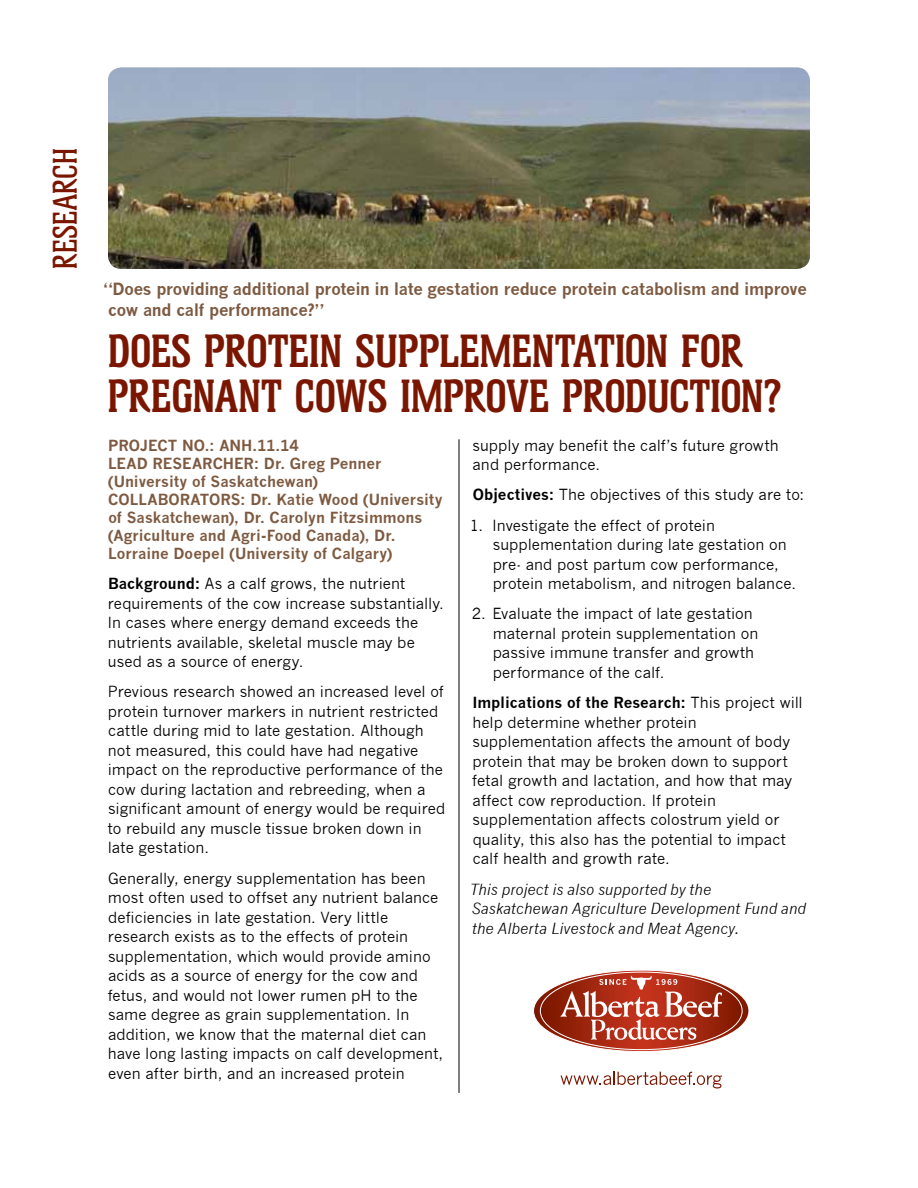
<style>
.page{position:relative;width:918px;height:1188px;background:#fff}
.page>*{position:absolute;margin:0;border:0;box-sizing:border-box;transform-origin:0 0}
.t1{font:600 45px/45px "Helium TS";letter-spacing:.005em;color:#7a1600}
.t2{font:500 33px "Helium TS";letter-spacing:.005em;color:#7a1600}
.t3{font:700 16.5px/21px "News Gothic";letter-spacing:-.02em;color:#7d5a41}
.t4{font:15px/19.5px "News Gothic";color:#000}
.t5{font:700 15px/18px "News Gothic";letter-spacing:-.005em;color:#7d5a41}
.t6{font:italic 15px/19.5px "News Gothic";letter-spacing:.005em;color:#000}
.s1{font-weight:700}
</style>
<div class="page">
<img style="left:108px;top:68px;width:702px;height:201px">
<hr style="left:459px;top:439px;width:1px;height:654px;background:#000">
<svg style="left:534px;top:970px;width:215px;height:82px"></svg>
<svg style="left:561px;top:1072px;width:161px;height:16px"></svg>
<h2 class="t2" style="left:47px;top:269px;width:122px;rotate:-90deg">Research</h2>
<p class="t3" style="left:108px;top:278px;width:700px;text-indent:-5px">“Does providing additional protein in late gestation reduce protein catabolism and improve cow and calf performance?”</p>
<h1 class="t1" style="left:108px;top:330px;width:676px">DOES PROTEIN SUPPLEMENTATION FOR<br>PREGNANT COWS IMPROVE PRODUCTION?</h1>
<p class="t5" style="left:108px;top:436px;width:275px">Project No.: ANH.11.14<br>Lead Research er: Dr. Greg Penner (University of Saskatchewan)<br>Colla</p>
<p class="t5" style="left:108px;top:490px;width:336px;text-indent:50px">borators: Dr. Katie Wood (University of Saskatchewan), Dr. Carolyn Fitzsimmons (Agriculture and Agri-Food Canada), Dr.<br>Lorraine Doepel (University of Calgary)</p>
<p class="t4" style="left:107px;top:574px;width:338px"><span class="s1">Background:</span> As a calf grows, the nutrient requirements of the cow increase substantially.<br>In cases where energy demand exceeds the nutrients available, skeletal muscle may be used as a source of energy.</p>
<p class="t4" style="left:107px;top:682px;width:339px">Previous research showed an increased level of protein turnover markers in nutrient restricted cattle during mid to late gestation. Although not measured, this could have had negative impact on the reproductive performance of the cow during lactation and rebreeding, when a significant amount of energy would be required to rebuild any muscle tissue broken down in late gestation.</p>
<p class="t4" style="left:108px;top:869px;width:337px">Generally, energy supplementation has been most often used to offset any nutrient balance deficiencies in late gestation. Very little research exists as to the effects of protein supplementation, which would provide amino acids as a source of energy for the cow and fetus, and would not lower rumen pH to the same degree as grain supplementation. In addition, we know that the maternal diet can have long lasting impacts on calf development, even after birth, and an increased protein</p>
<p class="t4" style="left:473px;top:435px;width:308px">supply may benefit the calf’s future growth and performance.</p>
<p class="t4" style="left:473px;top:485px;width:333px"><span class="s1">Objectives:</span> The objectives of this study are to:</p>
<p class="t4" style="left:493px;top:516px;width:305px;text-indent:-23px">1. Investigate the effect of protein supplementation during late gestation on pre- and post partum cow performance, protein metabolism, and nitrogen balance.</p>
<p class="t4" style="left:493px;top:604px;width:267px;text-indent:-21px">2. Evaluate the impact of late gestation maternal protein supplementation on passive immune transfer and growth performance of the calf.</p>
<p class="t4" style="left:472px;top:693px;width:332px"><span class="s1">Implications of the Research:</span> This project will help determine whether protein supplementation affects the amount of body protein that may be broken down to support fetal growth and lactation, and how that may affect cow reproduction. If protein supplementation affects colostrum yield or quality, this also has the potential to impact calf health and growth rate.</p>
<p class="t6" style="left:470px;top:879px;width:338px">This project is also supported by the<br>Saskatchewan Agriculture Development Fund and the Alberta Livestock and Meat Agency.</p>
</div>
